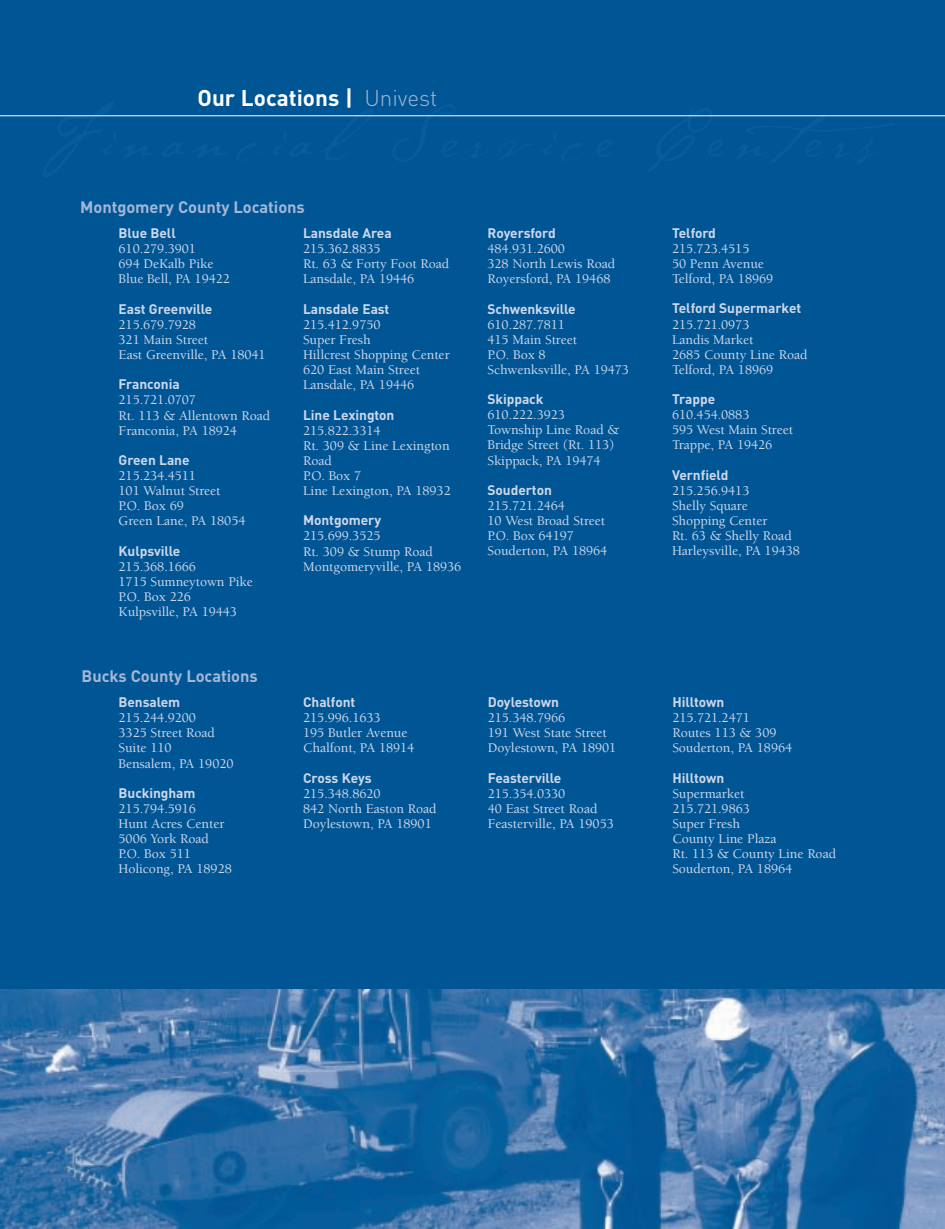
<style>
.page{position:relative;width:945px;height:1229px;background:#fff}
.page>*{position:absolute;margin:0;border:0;box-sizing:border-box;transform-origin:0 0}
.t1{font:700 22.5px "DIN";color:#fff}
.t2{font:700 16.5px "DIN";letter-spacing:-.005em;color:#a4b7d7}
.t3{font:500 13.65px/15px "Berkeley";letter-spacing:-.005em;color:#ced8ea}
.t4{font:700 13.65px "DIN";letter-spacing:-.005em;color:#ced8ea}
.s1{font-weight:300;color:#a4b7d7}
</style>
<div class="page">
<div style="left:0;top:0;width:945px;height:1188px;background:#005595"></div>
<img style="left:0;top:989px;width:945px;height:239px">
<hr style="left:0;top:115px;width:945px;height:1px;background:#fff">
<h1 class="t1" style="left:198px;top:90px;width:241px">Our Locations | <span class="s1">Univest</span></h1>
<p class="t2" style="left:80px;top:201px;width:226px">Montgomery County Locations</p>
<p class="t4" style="left:119px;top:228px;width:59px">Blue Bell</p>
<p class="t3" style="left:119px;top:242px;width:113px">610.279.3901<br>694 DeKalb Pike<br>Blue Bell, PA 19422</p>
<p class="t4" style="left:119px;top:304px;width:95px">East Greenville</p>
<p class="t3" style="left:119px;top:318px;width:149px">215.679.7928<br>321 Main Street<br>East Greenville, PA 18041</p>
<p class="t4" style="left:119px;top:380px;width:63px">Franconia</p>
<p class="t3" style="left:119px;top:394px;width:153px">215.721.0707<br>Rt. 113 &amp; Allentown Road<br>Franconia, PA 18924</p>
<p class="t4" style="left:119px;top:455px;width:72px">Green Lane</p>
<p class="t3" style="left:119px;top:469px;width:128px">215.234.4511<br>101 Walnut Street<br>P.O. Box 69<br>Green Lane, PA 18054</p>
<p class="t4" style="left:119px;top:546px;width:63px">Kulpsville</p>
<p class="t3" style="left:119px;top:560px;width:136px">215.368.1666<br>1715 Sumneytown Pike<br>P.O. Box 226<br>Kulpsville, PA 19443</p>
<p class="t2" style="left:82px;top:670px;width:177px">Bucks County Locations</p>
<p class="t4" style="left:119px;top:697px;width:63px">Bensalem</p>
<p class="t3" style="left:119px;top:711px;width:116px">215.244.9200<br>3325 Street Road<br>Suite 110<br>Bensalem, PA 19020</p>
<p class="t4" style="left:119px;top:788px;width:78px">Buckingham</p>
<p class="t3" style="left:119px;top:802px;width:115px">215.794.5916<br>Hunt Acres Center<br>5006 York Road<br>P.O. Box 511<br>Holicong, PA 18928</p>
<p class="t4" style="left:303px;top:228px;width:90px">Lansdale Area</p>
<p class="t3" style="left:303px;top:242px;width:148px">215.362.8835<br>Rt. 63 &amp; Forty Foot Road<br>Lansdale, PA 19446</p>
<p class="t4" style="left:303px;top:304px;width:88px">Lansdale East</p>
<p class="t3" style="left:303px;top:318px;width:148px">215.412.9750<br>Super Fresh<br>Hillcrest Shopping Center<br>620 East Main Street<br>Lansdale, PA 19446</p>
<p class="t4" style="left:303px;top:410px;width:93px">Line Lexington</p>
<p class="t3" style="left:303px;top:424px;width:149px">215.822.3314<br>Rt. 309 &amp; Line Lexington<br>Road<br>P.O. Box 7<br>Line Lexington, PA 18932</p>
<p class="t4" style="left:303px;top:515px;width:80px">Montgomery</p>
<p class="t3" style="left:303px;top:530px;width:160px">215.699.3525<br>Rt. 309 &amp; Stump Road<br>Montgomeryville, PA 18936</p>
<p class="t4" style="left:303px;top:697px;width:54px">Chalfont</p>
<p class="t3" style="left:303px;top:711px;width:113px">215.996.1633<br>195 Butler Avenue<br>Chalfont, PA 18914</p>
<p class="t4" style="left:303px;top:773px;width:70px">Cross Keys</p>
<p class="t3" style="left:303px;top:787px;width:135px">215.348.8620<br>842 North Easton Road<br>Doylestown, PA 18901</p>
<p class="t4" style="left:488px;top:228px;width:70px">Royersford</p>
<p class="t3" style="left:488px;top:242px;width:129px">484.931.2600<br>328 North Lewis Road<br>Royersford, PA 19468</p>
<p class="t4" style="left:488px;top:304px;width:90px">Schwenksville</p>
<p class="t3" style="left:488px;top:318px;width:143px">610.287.7811<br>415 Main Street<br>P.O. Box 8<br>Schwenksville, PA 19473</p>
<p class="t4" style="left:488px;top:394px;width:57px">Skippack</p>
<p class="t3" style="left:488px;top:408px;width:133px">610.222.3923<br>Township Line Road &amp;<br>Bridge Street (Rt. 113)<br>Skippack, PA 19474</p>
<p class="t4" style="left:488px;top:485px;width:66px">Souderton</p>
<p class="t3" style="left:488px;top:499px;width:121px">215.721.2464<br>10 West Broad Street<br>P.O. Box 64197<br>Souderton, PA 18964</p>
<p class="t4" style="left:488px;top:697px;width:73px">Doylestown</p>
<p class="t3" style="left:488px;top:711px;width:130px">215.348.7966<br>191 West State Street<br>Doylestown, PA 18901</p>
<p class="t4" style="left:488px;top:773px;width:75px">Feasterville</p>
<p class="t3" style="left:488px;top:787px;width:128px">215.354.0330<br>40 East Street Road<br>Feasterville, PA 19053</p>
<p class="t4" style="left:672px;top:228px;width:45px">Telford</p>
<p class="t3" style="left:672px;top:242px;width:103px">215.723.4515<br>50 Penn Avenue<br>Telford, PA 18969</p>
<p class="t4" style="left:672px;top:304px;width:131px">Telford Supermarket</p>
<p class="t3" style="left:672px;top:318px;width:137px">215.721.0973<br>Landis Market<br>2685 County Line Road<br>Telford, PA 18969</p>
<p class="t4" style="left:672px;top:394px;width:45px">Trappe</p>
<p class="t3" style="left:672px;top:408px;width:123px">610.454.0883<br>595 West Main Street<br>Trappe, PA 19426</p>
<p class="t4" style="left:672px;top:470px;width:58px">Vernfield</p>
<p class="t3" style="left:672px;top:484px;width:129px">215.256.9413<br>Shelly Square<br>Shopping Center<br>Rt. 63 &amp; Shelly Road<br>Harleysville, PA 19438</p>
<p class="t4" style="left:672px;top:697px;width:53px">Hilltown</p>
<p class="t3" style="left:672px;top:711px;width:121px">215.721.2471<br>Routes 113 &amp; 309<br>Souderton, PA 18964</p>
<p class="t4" style="left:672px;top:773px;width:53px">Hilltown</p>
<p class="t3" style="left:672px;top:787px;width:165px">Supermarket<br>215.721.9863<br>Super Fresh<br>County Line Plaza<br>Rt. 113 &amp; County Line Road<br>Souderton, PA 18964</p>
</div>
